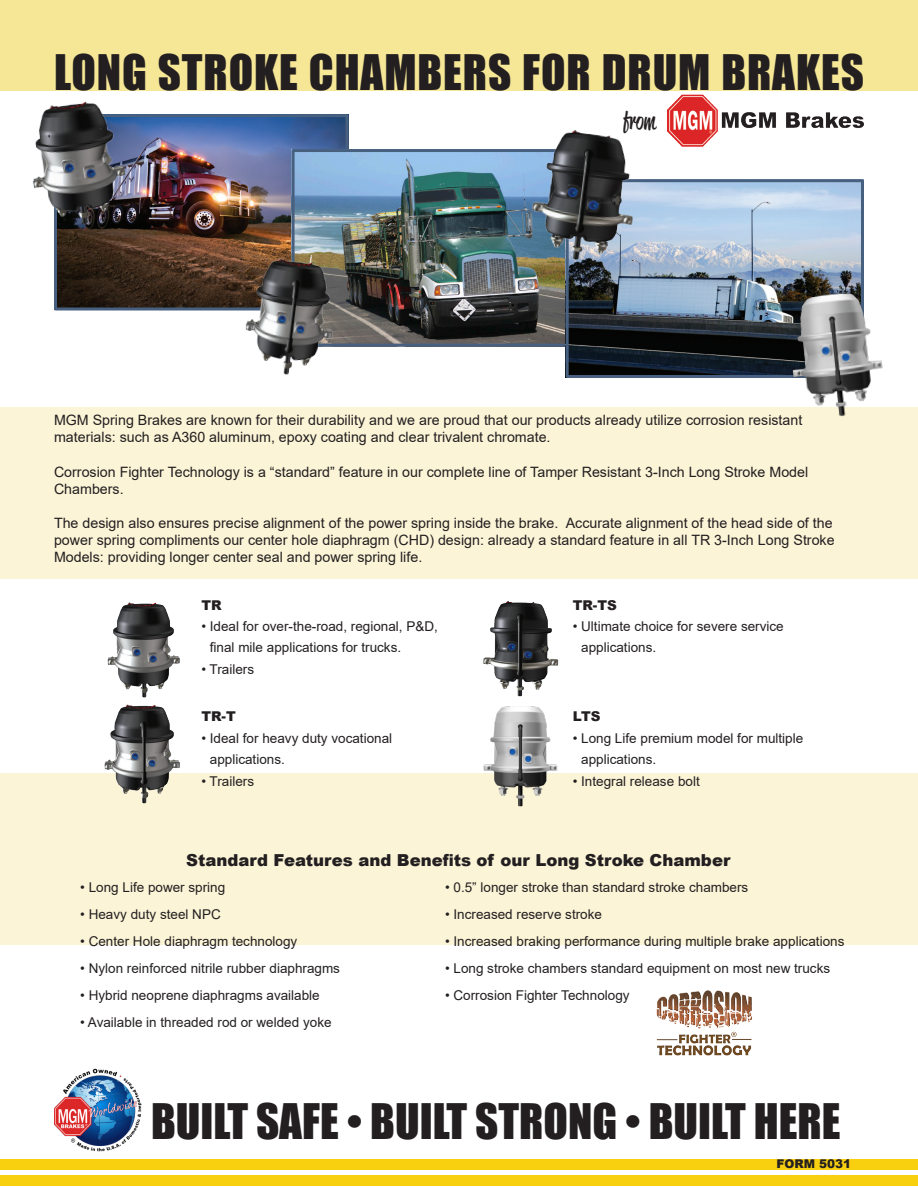
<style>
.page{position:relative;width:918px;height:1188px;background:#fff}
.page>*{position:absolute;margin:0;border:0;box-sizing:border-box;transform-origin:0 0}
.t1{font:45px "Impact";letter-spacing:.01em;color:#231f20}
.t2{font:24px "Reklame Script";color:#231f20}
.t3{font:900 16.5px "Arial";color:#231f20}
.t4{font:14.25px/17.1px "Arial";color:#231f20}
.t5{font:13.5px "Arial";color:#231f20}
.t6{font:900 13.5px "Arial";color:#231f20}
.t7{font:900 12px "Arial";color:#231f20}
.s1{color:#fff}
</style>
<div class="page">
<div style="left:0;top:0;width:918px;height:90px;background:#f6e797"></div>
<div style="left:0;top:1159px;width:918px;height:11px;background:#f8d010"></div>
<div style="left:0;top:1175px;width:918px;height:11px;background:#f8d010"></div>
<div style="left:0;top:774px;width:918px;height:171px;background:#fbf4d7"></div>
<div style="left:0;top:407px;width:918px;height:171px;background:#fbf4d7"></div>
<img style="left:656px;top:990px;width:96px;height:66px">
<img style="left:54px;top:1068px;width:88px;height:84px">
<img style="left:668px;top:94px;width:196px;height:52px">
<img style="left:58px;top:118px;width:287px;height:188px">
<div style="left:54px;top:114px;width:295px;height:196px;border:3px solid #48607f"></div>
<img style="left:296px;top:153px;width:270px;height:190px">
<div style="left:292px;top:149px;width:296px;height:198px;border:3px solid #48607f"></div>
<img style="left:570px;top:183px;width:290px;height:191px">
<div style="left:566px;top:179px;width:298px;height:199px;border:3px solid #48607f"></div>
<img style="left:525px;top:130px;width:121px;height:141px">
<img style="left:232px;top:244px;width:113px;height:131px">
<img style="left:14px;top:90px;width:129px;height:147px">
<img style="left:761px;top:263px;width:122px;height:154px">
<img style="left:107px;top:602px;width:73px;height:94px">
<img style="left:99px;top:696px;width:83px;height:108px">
<img style="left:483px;top:601px;width:76px;height:86px">
<img style="left:465px;top:687px;width:114px;height:120px">
<p class="t1" style="left:54px;top:37px;width:811px">LONG STROKE CHAMBERS FOR DRUM BRAKES</p>
<p class="t2" style="left:623px;top:104px;width:34px">from</p>
<p class="t4" style="left:54px;top:412px;width:750px">MGM Spring Brakes are known for their durability and we are proud that our products already utilize corrosion resistant materials: such as A360 aluminum, epoxy coating and clear trivalent chromate.</p>
<p class="t4" style="left:54px;top:463px;width:756px">Corrosion Fighter Technology is a “standard” feature in our complete line of Tamper Resistant 3-Inch Long Stroke Model<br>Chambers.</p>
<p class="t4" style="left:54px;top:514px;width:782px">The design also ensures precise alignment of the power spring inside the brake. Accurate alignment of the head side of the power spring compliments our center hole diaphragm (CHD) design: already a standard feature in all TR 3-Inch Long Stroke<br>Models: providing longer center seal and power spring life.</p>
<p class="t6" style="left:201px;top:595px;width:22px">TR</p>
<p class="t6" style="left:573px;top:595px;width:46px">TR-TS</p>
<p class="t5" style="left:201px;top:617px;width:238px">• Ideal for over-the-road, regional, P&amp;D,</p>
<p class="t5" style="left:201px;top:638px;width:201px"><span class="s1">•</span> final mile applications for trucks.</p>
<p class="t5" style="left:573px;top:617px;width:213px">• Ultimate choice for severe service</p>
<p class="t5" style="left:573px;top:638px;width:85px"><span class="s1">•</span> applications.</p>
<p class="t5" style="left:201px;top:660px;width:54px">• Trailers</p>
<p class="t6" style="left:201px;top:707px;width:36px">TR-T</p>
<p class="t6" style="left:573px;top:707px;width:29px">LTS</p>
<p class="t5" style="left:201px;top:729px;width:192px">• Ideal for heavy duty vocational</p>
<p class="t5" style="left:201px;top:750px;width:85px"><span class="s1">•</span> applications.</p>
<p class="t5" style="left:573px;top:729px;width:232px">• Long Life premium model for multiple</p>
<p class="t5" style="left:573px;top:750px;width:85px"><span class="s1">•</span> applications.</p>
<p class="t5" style="left:201px;top:772px;width:54px">• Trailers</p>
<p class="t5" style="left:573px;top:772px;width:129px">• Integral release bolt</p>
<p class="t3" style="left:186px;top:848px;width:546px">Standard Features and Benefits of our Long Stroke Chamber</p>
<p class="t5" style="left:80px;top:878px;width:147px">• Long Life power spring</p>
<p class="t5" style="left:445px;top:878px;width:305px">• 0.5” longer stroke than standard stroke chambers</p>
<p class="t5" style="left:80px;top:905px;width:142px">• Heavy duty steel NPC</p>
<p class="t5" style="left:445px;top:905px;width:159px">• Increased reserve stroke</p>
<p class="t5" style="left:80px;top:932px;width:219px">• Center Hole diaphragm technology</p>
<p class="t5" style="left:445px;top:932px;width:401px">• Increased braking performance during multiple brake applications</p>
<p class="t5" style="left:80px;top:959px;width:261px">• Nylon reinforced nitrile rubber diaphragms</p>
<p class="t5" style="left:445px;top:959px;width:387px">• Long stroke chambers standard equipment on most new trucks</p>
<p class="t5" style="left:80px;top:986px;width:241px">• Hybrid neoprene diaphragms available</p>
<p class="t5" style="left:445px;top:986px;width:186px">• Corrosion Fighter Technology</p>
<p class="t5" style="left:80px;top:1013px;width:253px">• Available in threaded rod or welded yoke</p>
<p class="t1" style="left:151px;top:1087px;width:691px">BUILT SAFE • BUILT STRONG • BUILT HERE</p>
<p class="t7" style="left:777px;top:1155px;width:76px">FORM 5031</p>
</div>
